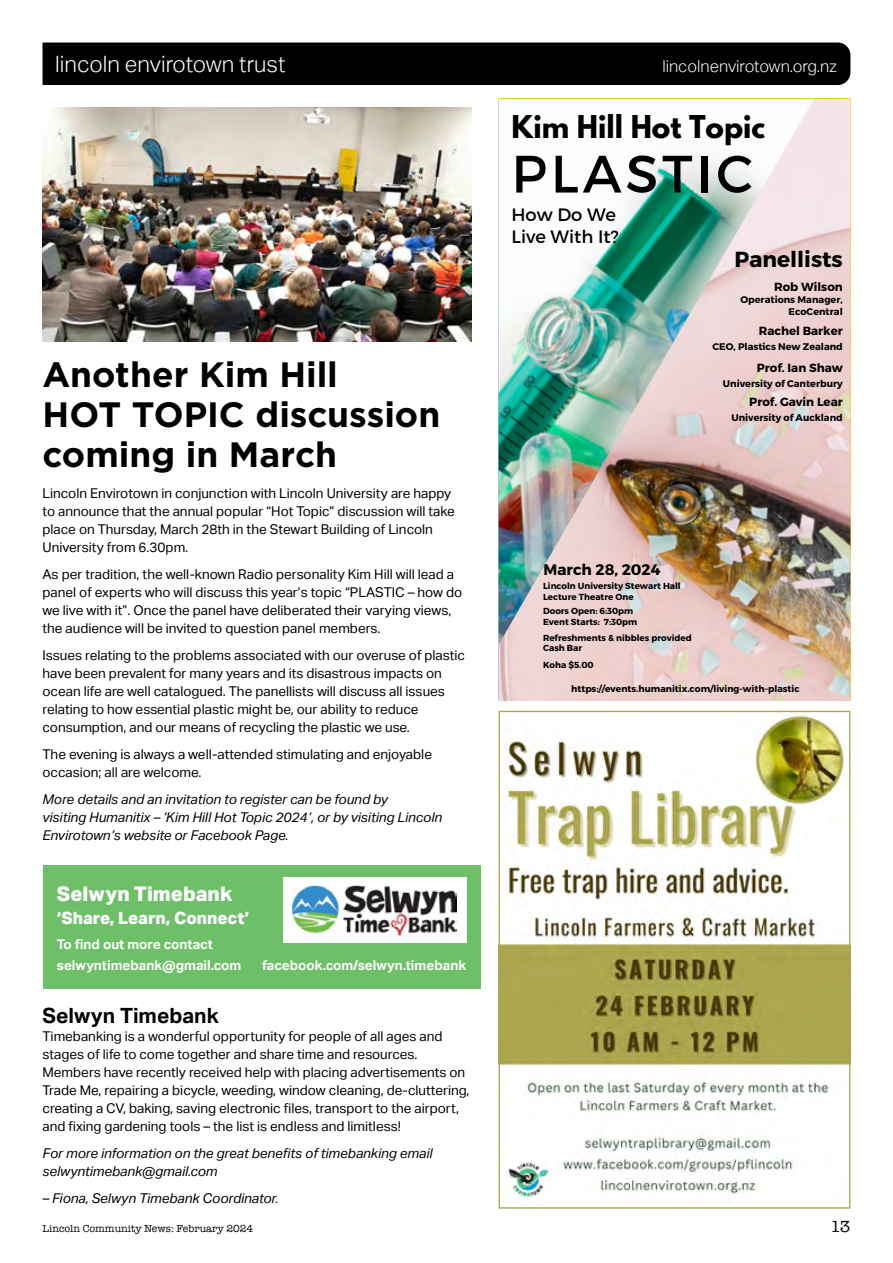
<style>
.page{position:relative;width:893px;height:1263px;background:#fff}
.page>*{position:absolute;margin:0;border:0;box-sizing:border-box;transform-origin:0 0}
.t1{font:52.5px "Montserrat";letter-spacing:.075em;color:#000}
.t2{font:700 35.25px/40.2px "Gotham";color:#000}
.t3{font:700 27.9px "League Spartan";color:#000}
.t4{font:300 22.5px "Aktiv Grotesk";color:#fff}
.t5{font:700 21.75px "Montserrat";color:#000}
.t6{font:700 21px "Aktiv Grotesk";color:#000}
.t7{font:800 20.25px "Aktiv Grotesk";color:#fff}
.t8{font:17.85px/22.2px "Montserrat";color:#000}
.t9{font:800 16.95px "Aktiv Grotesk";color:#fff}
.t10{font:300 16.5px "Aktiv Grotesk";color:#fff}
.t11{font:16.5px "American Typewriter";color:#000}
.t12{font:700 15.3px "Montserrat";color:#000}
.t13{font:13.5px/18px "Aktiv Grotesk";color:#000}
.t14{font:italic 13.5px/18px "Aktiv Grotesk";color:#000}
.t15{font:700 13.5px/20.2px "Aktiv Grotesk";color:#fff}
.t16{font:700 11.85px "Montserrat";color:#000}
.t17{font:10.5px "American Typewriter";color:#000}
.t18{font:700 9.6px/12px "Montserrat";color:#000;text-align:right}
.t19{font:700 9.15px "Montserrat";color:#000}
.t20{font:700 8.7px/10.8px "Montserrat";color:#000}
</style>
<div class="page">
<div style="left:43px;top:43px;width:807px;height:42px;background:#000"></div>
<div style="left:43px;top:865px;width:437px;height:124px;background:#6dc067"></div>
<div style="left:283px;top:877px;width:183px;height:66px;background:#fff"></div>
<img style="left:292px;top:885px;width:165px;height:50px">
<img style="left:499px;top:99px;width:351px;height:602px">
<img style="left:499px;top:99px;width:315px;height:546px">
<img style="left:657px;top:484px;width:47px;height:43px">
<img style="left:501px;top:715px;width:347px;height:483px">
<img style="left:43px;top:107px;width:429px;height:235px">
<h3 class="t4" style="left:55px;top:51px;width:232px">lincoln envirotown trust</h3>
<p class="t10" style="left:662px;top:56px;width:176px">lincolnenvirotown.org.nz</p>
<h3 class="t3" style="left:511px;top:105px;width:255px">Kim Hill Hot Topic</h3>
<h1 class="t1" style="left:511px;top:142px;width:243px">PLASTIC</h1>
<h3 class="t8" style="left:511px;top:203px;width:109px">How Do We<br>Live With It?</h3>
<h2 class="t2" style="left:43px;top:354px;width:399px">Another Kim Hill<br>HOT TOPIC discussion coming in March</h2>
<p class="t13" style="left:43px;top:484px;width:414px">Lincoln Envirotown in conjunction with Lincoln University are happy to announce that the annual popular “Hot Topic” discussion will take place on Thursday, March 28th in the Stewart Building of Lincoln University from 6.30pm.</p>
<p class="t13" style="left:43px;top:565px;width:421px">As per tradition, the well-known Radio personality Kim Hill will lead a panel of experts who will discuss this year’s topic “PLASTIC – how do we live with it”. Once the panel have deliberated their varying views, the audience will be invited to question panel members.</p>
<p class="t13" style="left:43px;top:646px;width:424px">Issues relating to the problems associated with our overuse of plastic have been prevalent for many years and its disastrous impacts on ocean life are well catalogued. The panellists will discuss all issues relating to how essential plastic might be, our ability to reduce consumption, and our means of recycling the plastic we use.</p>
<p class="t13" style="left:43px;top:745px;width:391px">The evening is always a well-attended stimulating and enjoyable occasion; all are welcome.</p>
<p class="t14" style="left:43px;top:790px;width:401px">More details and an invitation to register can be found by<br>visiting Humanitix – ‘Kim Hill Hot Topic 2024’, or by visiting Lincoln<br>Envirotown’s website or Facebook Page.</p>
<h3 class="t7" style="left:57px;top:880px;width:177px">Selwyn Timebank</h3>
<p class="t9" style="left:57px;top:907px;width:194px">‘Share, Learn, Connect’</p>
<p class="t15" style="left:57px;top:934px;width:186px">To find out more contact selwyntimebank@gmail.com</p>
<p class="t15" style="left:262px;top:955px;width:205px">facebook.com/selwyn.timebank</p>
<h3 class="t6" style="left:43px;top:1004px;width:178px">Selwyn Timebank</h3>
<p class="t13" style="left:43px;top:1028px;width:429px">Timebanking is a wonderful opportunity for people of all ages and stages of life to come together and share time and resources.<br>Members have recently received help with placing advertisements on Trade Me, repairing a bicycle, weeding, window cleaning, de-cluttering, creating a CV, baking, saving electronic files, transport to the airport, and fixing gardening tools – the list is endless and limitless!</p>
<p class="t14" style="left:43px;top:1145px;width:391px">For more information on the great benefits of timebanking email selwyntimebank@gmail.com</p>
<p class="t14" style="left:43px;top:1190px;width:238px">– Fiona, Selwyn Timebank Coordinator.</p>
<h3 class="t5" style="left:734px;top:245px;width:110px">Panellists</h3>
<p class="t16" style="left:774px;top:279px;width:70px">Rob Wilson</p>
<p class="t18" style="left:740px;top:294px;width:104px">Operations Manager,<br>EcoCentral</p>
<p class="t16" style="left:759px;top:323px;width:86px">Rachel Barker</p>
<p class="t18" style="left:713px;top:341px;width:132px">CEO, Plastics New Zealand</p>
<p class="t16" style="left:757px;top:360px;width:88px">Prof. Ian Shaw</p>
<p class="t18" style="left:723px;top:377px;width:121px">University of Canterbury</p>
<p class="t16" style="left:749px;top:395px;width:95px">Prof. Gavin Lear</p>
<p class="t18" style="left:731px;top:412px;width:113px">University of Auckland</p>
<p class="t12" style="left:543px;top:560px;width:119px">March 28, 2024</p>
<p class="t20" style="left:543px;top:580px;width:139px">Lincoln University Stewart Hall<br>Lecture Theatre One</p>
<p class="t20" style="left:543px;top:606px;width:96px">Doors Open: 6:30pm<br>Event Starts: 7:30pm</p>
<p class="t20" style="left:543px;top:659px;width:52px">Koha $5.00</p>
<p class="t20" style="left:543px;top:632px;width:150px">Refreshments &amp; nibbles provided<br>Cash Bar</p>
<p class="t19" style="left:571px;top:683px;width:230px">https://events.humanitix.com/living-with-plastic</p>
<p class="t17" style="left:43px;top:1220px;width:212px">Lincoln Community News: February 2024</p>
<p class="t11" style="left:830px;top:1214px;width:21px">13</p>
</div>
